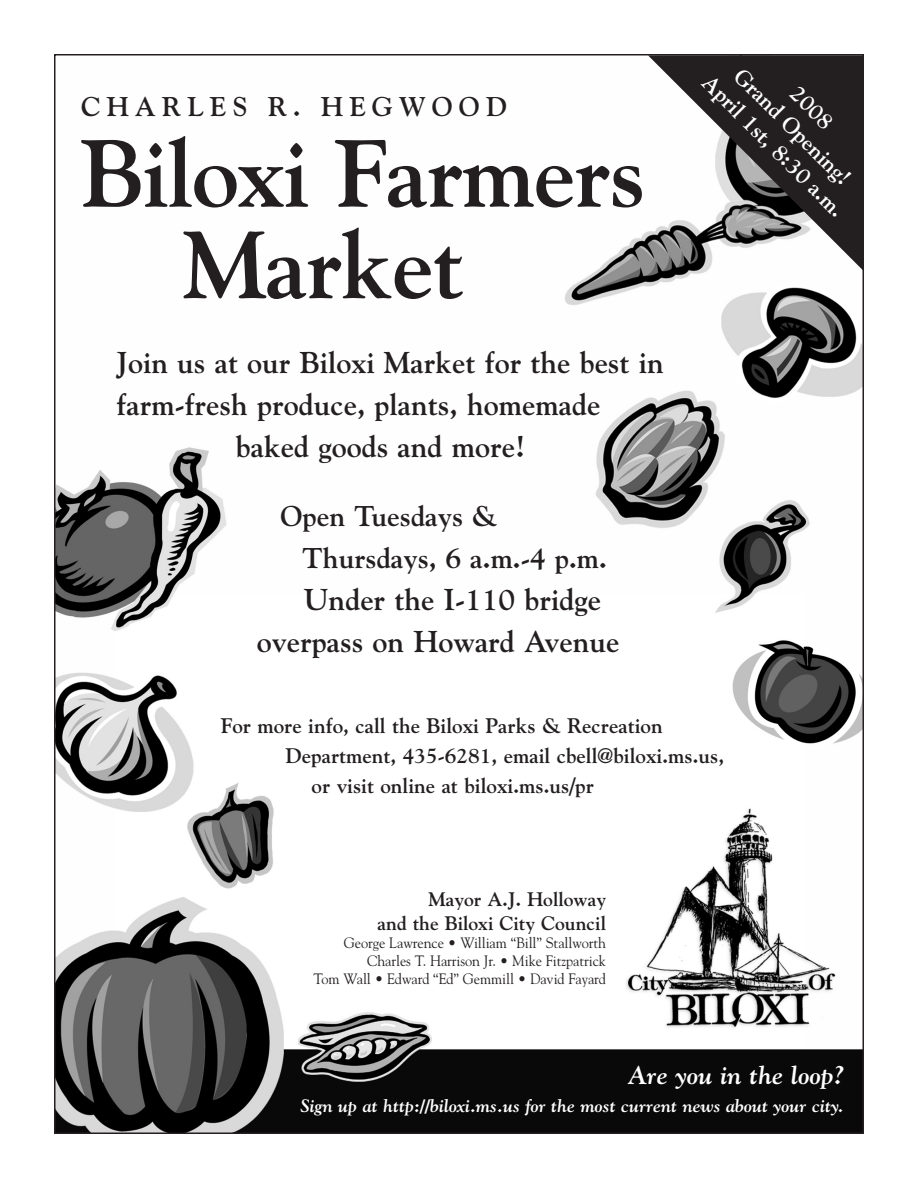
<style>
.page{position:relative;width:918px;height:1188px;background:#fff}
.page>*{position:absolute;margin:0;border:0;box-sizing:border-box;transform-origin:0 0}
.t1{font:700 94.5px/91.5px "Goudy";letter-spacing:-.015em;color:#231f20}
.t2{font:700 30px/42px "Goudy";color:#231f20}
.t3{font:700 28.5px/42px "Goudy";color:#231f20}
.t4{font:700 27px "Goudy";letter-spacing:.22em;color:#231f20}
.t5{font:italic 700 25.5px "Goudy";color:#fff}
.t6{font:700 22.5px "Goudy";color:#fff}
.t7{font:700 21px "Goudy";color:#231f20}
.t8{font:700 19.5px/24px "Goudy";color:#231f20;text-align:right}
.t9{font:italic 700 18px "Goudy";color:#fff}
.t10{font:15px/18px "Goudy";letter-spacing:-.005em;color:#231f20;text-align:right;scale:.95 1}
</style>
<div class="page">
<img style="left:57px;top:231px;width:804px;height:900px">
<svg style="left:648px;top:55px;width:216px;height:216px;fill:#231f20"></svg>
<p class="t4" style="left:81px;top:96px;width:428px">CHARLES R. HEGWOOD</p>
<h1 class="t1" style="left:183px;top:135px;width:464px;text-indent:-102px">Biloxi Farmers<br>Market</h1>
<p class="t2" style="left:116px;top:344px;width:549px">Join us at our Biloxi Market for the best in</p>
<p class="t2" style="left:116px;top:386px;width:486px">farm-fresh produce, plants, homemade</p>
<p class="t2" style="left:236px;top:428px;width:291px">baked goods and more!</p>
<p class="t3" style="left:302px;top:498px;width:306px;text-indent:-22px">Open Tuesdays &amp;<br>Thursdays, 6 a.m.-4 p.m.</p>
<p class="t2" style="left:257px;top:581px;width:364px;text-indent:47px">Under the I-110 bridge overpass on Howard Avenue</p>
<p class="t6" style="left:744px;top:66px;width:156px;rotate:45deg">Grand Opening!</p>
<p class="t6" style="left:713px;top:72px;width:192px;rotate:45deg">April 1st, 8:30 a.m.</p>
<p class="t6" style="left:800px;top:83px;width:52px;rotate:45deg">2008</p>
<p class="t7" style="left:221px;top:718px;width:444px">For more info, call the Biloxi Parks &amp; Recreation</p>
<p class="t7" style="left:286px;top:748px;width:440px">Department, 435-6281, email cbell@biloxi.ms.us,</p>
<p class="t7" style="left:312px;top:778px;width:284px">or visit online at biloxi.ms.us/pr</p>
<p class="t8" style="left:378px;top:888px;width:230px">Mayor A.J. Holloway<br>and the Biloxi City Council</p>
<p class="t10" style="left:314px;top:934px;width:309px">George Lawrence • William “Bill” Stallworth<br>Charles T. Harrison Jr. • Mike Fitzpatrick<br>Tom Wall • Edward “Ed” Gemmill • David Fayard</p>
<p class="t5" style="left:628px;top:1065px;width:217px">Are you in the loop?</p>
<p class="t9" style="left:301px;top:1099px;width:545px">Sign up at http://biloxi.ms.us for the most current news about your city.</p>
</div>
